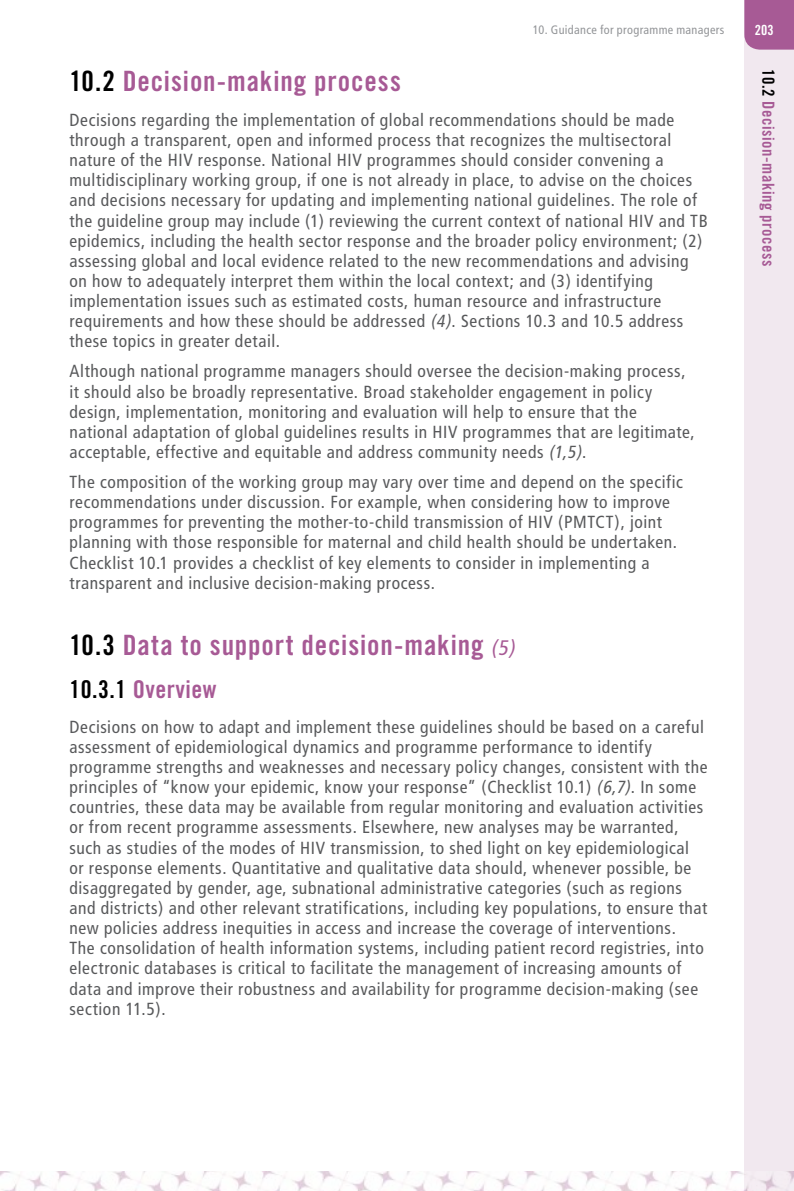
<style>
.page{position:relative;width:794px;height:1191px;background:#fff}
.page>*{position:absolute;margin:0;border:0;box-sizing:border-box;transform-origin:0 0}
.t1{font:28px "Trade Gothic Bold Cond Twenty";letter-spacing:.03em;color:#a75a95}
.t2{font:24.5px "Trade Gothic Bold Cond Twenty";letter-spacing:.02em;color:#a75a95}
.t3{font:condensed 17.5px/20.1px "Frutiger";letter-spacing:.035em;color:#58595b}
.t4{font:16.62px "Trade Gothic Bold Cond Twenty";letter-spacing:.03em;color:#a75a95}
.t5{font:14px "Trade Gothic Bold Cond Twenty";color:#fff}
.t6{font:condensed 12.25px "Frutiger";letter-spacing:.025em;color:#939598}
.s1{color:#000}
.s2{font-style:italic}
.s3{font-family:"Frutiger";font-style:italic;font-stretch:condensed;font-size:21px}
</style>
<div class="page">
<div style="left:744px;top:0;width:50px;height:1191px;background:#f1e8ef"></div>
<div style="left:744px;top:0;width:50px;height:50px;background:#a75a95"></div>
<img style="left:0;top:1171px;width:794px;height:20px">
<p class="t6" style="left:533px;top:23px;width:193px">10. Guidance for programme managers</p>
<p class="t5" style="left:755px;top:22px;width:20px">203</p>
<p class="t4" style="left:778px;top:69px;width:199px;rotate:90deg"><span class="s1">10.2</span> Decision-making process</p>
<p class="t1" style="left:69px;top:64px;width:333px"><span class="s1">10.2</span> Decision-making process</p>
<p class="t3" style="left:69px;top:110px;width:640px">Decisions regarding the implementation of global recommendations should be made through a transparent, open and informed process that recognizes the multisectoral nature of the HIV response. National HIV programmes should consider convening a multidisciplinary working group, if one is not already in place, to advise on the choices and decisions necessary for updating and implementing national guidelines. The role of the guideline group may include (1) reviewing the current context of national HIV and TB epidemics, including the health sector response and the broader policy environment; (2) assessing global and local evidence related to the new recommendations and advising on how to adequately interpret them within the local context; and (3) identifying implementation issues such as estimated costs, human resource and infrastructure requirements and how these should be addressed <span class="s2">(4)</span>. Sections 10.3 and 10.5 address these topics in greater detail.</p>
<p class="t3" style="left:69px;top:361px;width:627px">Although national programme managers should oversee the decision-making process, it should also be broadly representative. Broad stakeholder engagement in policy design, implementation, monitoring and evaluation will help to ensure that the national adaptation of global guidelines results in HIV programmes that are legitimate, acceptable, effective and equitable and address community needs <span class="s2">(1,5)</span>.</p>
<p class="t3" style="left:69px;top:472px;width:615px">The composition of the working group may vary over time and depend on the specific recommendations under discussion. For example, when considering how to improve programmes for preventing the mother-to-child transmission of HIV (PMTCT), joint planning with those responsible for maternal and child health should be undertaken.<br>Checklist 10.1 provides a checklist of key elements to consider in implementing a transparent and inclusive decision-making process.</p>
<p class="t1" style="left:69px;top:628px;width:451px"><span class="s1">10.3</span> Data to support decision-making <span class="s3">(5)</span></p>
<p class="t2" style="left:69px;top:674px;width:148px"><span class="s1">10.3.1</span> Overview</p>
<p class="t3" style="left:69px;top:717px;width:639px">Decisions on how to adapt and implement these guidelines should be based on a careful assessment of epidemiological dynamics and programme performance to identify programme strengths and weaknesses and necessary policy changes, consistent with the principles of “know your epidemic, know your response” (Checklist 10.1) <span class="s2">(6,7)</span>. In some countries, these data may be available from regular monitoring and evaluation activities or from recent programme assessments. Elsewhere, new analyses may be warranted, such as studies of the modes of HIV transmission, to shed light on key epidemiological or response elements. Quantitative and qualitative data should, whenever possible, be disaggregated by gender, age, subnational administrative categories (such as regions and districts) and other relevant stratifications, including key populations, to ensure that new policies address inequities in access and increase the coverage of interventions.<br>The consolidation of health information systems, including patient record registries, into electronic databases is critical to facilitate the management of increasing amounts of data and improve their robustness and availability for programme decision-making (see section 11.5).</p>
</div>
